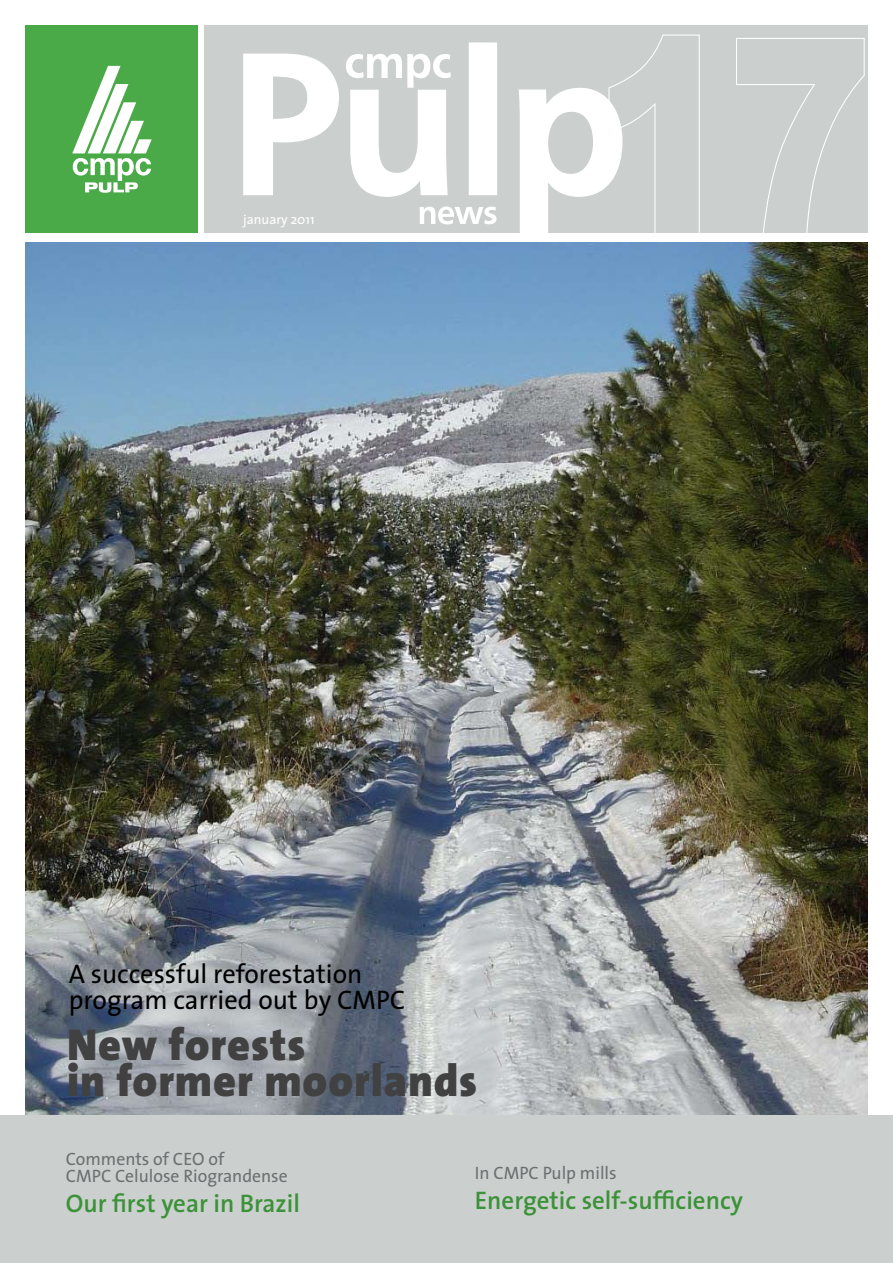
<style>
.page{position:relative;width:893px;height:1263px;background:#fff}
.page>*{position:absolute;margin:0;border:0;box-sizing:border-box;transform-origin:0 0}
.t1{font:900 45px/36px "The Sans";letter-spacing:.02em;color:#414142}
.t2{font:27px/25.5px "The Sans";color:#000}
.t3{font:600 25.5px "The Sans";color:#3b9238}
.t4{font:18px/16.8px "The Sans";color:#6d6f71}
.t5{font:13.5px "The Sans";color:#fff}
</style>
<div class="page">
<img style="left:26px;top:243px;width:841px;height:873px">
<div style="left:204px;top:26px;width:663px;height:207px;background:#cbd0ce"></div>
<div style="left:26px;top:26px;width:172px;height:207px;background:#4aaa48"></div>
<svg style="left:72px;top:66px;width:80px;height:127px"></svg>
<svg style="left:243px;top:42px;width:365px;height:191px"></svg>
<svg style="left:346px;top:54px;width:105px;height:34px"></svg>
<svg style="left:420px;top:206px;width:76px;height:18px"></svg>
<div style="left:0;top:1116px;width:893px;height:147px;background:#cbd0ce"></div>
<svg style="left:608px;top:34px;width:92px;height:199px"></svg>
<svg style="left:736px;top:38px;width:129px;height:195px"></svg>
<p class="t5" style="left:243px;top:208px;width:73px">january 2011</p>
<h2 class="t2" style="left:69px;top:960px;width:338px">A successful reforestation program carried out by CMPC</h2>
<h1 class="t1" style="left:67px;top:1026px;width:412px">New forests<br>in former moorlands</h1>
<p class="t4" style="left:66px;top:1150px;width:223px">Comments of CEO of<br>CMPC Celulose Riograndense</p>
<h3 class="t3" style="left:66px;top:1182px;width:236px">Our first year in Brazil</h3>
<p class="t4" style="left:475px;top:1164px;width:143px">In CMPC Pulp mills</p>
<h3 class="t3" style="left:475px;top:1179px;width:270px">Energetic self-sufficiency</h3>
</div>
